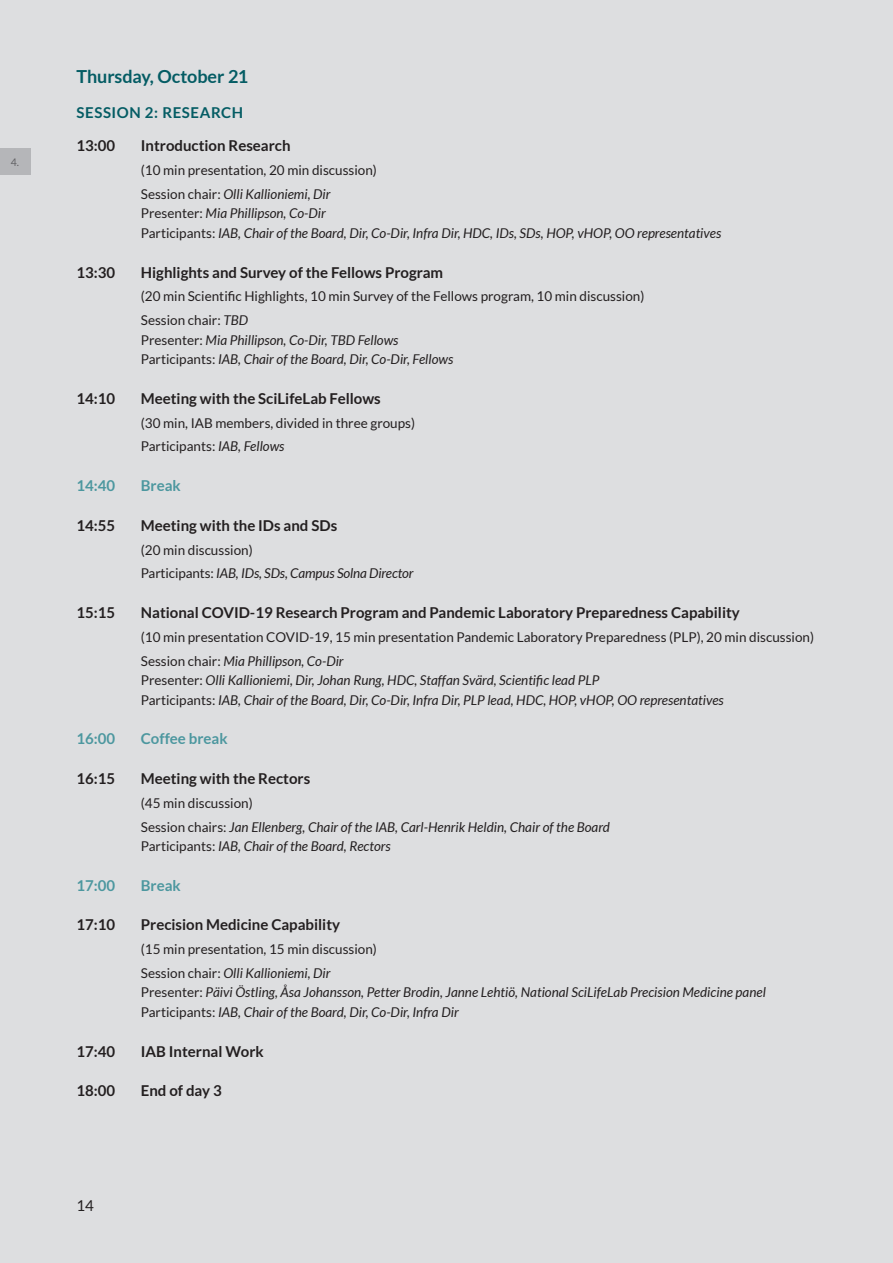
<style>
.page{position:relative;width:893px;height:1263px;background:#dddee0}
.page>*{position:absolute;margin:0;border:0;box-sizing:border-box;transform-origin:0 0}
.t1{font:700 18px "Lato";letter-spacing:-.005em;color:#045c64}
.t2{font:700 15px "Lato";color:#231f20}
.t3{font:700 15px "Lato";color:#4c979f}
.t4{font:700 15px "Lato";letter-spacing:.04em;color:#045c64}
.t5{font:15px "Lato";color:#231f20}
.t6{font:italic 13.5px "Lato";color:#231f20}
.t7{font:13.5px "Lato";color:#231f20}
.t8{font:10.5px "Lato";color:#636366}
.s1{font-style:normal}
.s2{font-style:italic}
</style>
<div class="page">
<div style="left:0;top:148px;width:31px;height:27px;background:#b5b6b9"></div>
<p class="t8" style="left:11px;top:156px;width:10px">4.</p>
<p class="t1" style="left:77px;top:66px;width:173px">Thursday, October 21</p>
<p class="t4" style="left:77px;top:104px;width:168px">SESSION 2: RESEARCH</p>
<p class="t2" style="left:77px;top:137px;width:40px">13:00</p>
<p class="t2" style="left:141px;top:137px;width:151px">Introduction Research</p>
<p class="t7" style="left:141px;top:163px;width:238px">(10 min presentation, 20 min discussion)</p>
<p class="t6" style="left:141px;top:186px;width:191px"><span class="s1">Session chair:</span> Olli Kallioniemi, Dir</p>
<p class="t6" style="left:141px;top:206px;width:187px"><span class="s1">Presenter:</span> Mia Phillipson, Co-Dir</p>
<p class="t6" style="left:141px;top:225px;width:582px"><span class="s1">Participants:</span> IAB, Chair of the Board, Dir, Co-Dir, Infra Dir, HDC, IDs, SDs, HOP, vHOP, OO representatives</p>
<p class="t2" style="left:77px;top:264px;width:40px">13:30</p>
<p class="t2" style="left:141px;top:264px;width:304px">Highlights and Survey of the Fellows Program</p>
<p class="t7" style="left:141px;top:289px;width:505px">(20 min Scientific Highlights, 10 min Survey of the Fellows program, 10 min discussion)</p>
<p class="t7" style="left:141px;top:313px;width:109px">Session chair: <span class="s2">TBD</span></p>
<p class="t6" style="left:141px;top:332px;width:259px"><span class="s1">Presenter:</span> Mia Phillipson, Co-Dir, TBD Fellows</p>
<p class="t6" style="left:141px;top:352px;width:314px"><span class="s1">Participants:</span> IAB, Chair of the Board, Dir, Co-Dir, Fellows</p>
<p class="t2" style="left:77px;top:390px;width:40px">14:10</p>
<p class="t2" style="left:141px;top:390px;width:241px">Meeting with the SciLifeLab Fellows</p>
<p class="t7" style="left:141px;top:415px;width:276px">(30 min, IAB members, divided in three groups)</p>
<p class="t7" style="left:141px;top:439px;width:145px">Participants: <span class="s2">IAB, Fellows</span></p>
<p class="t3" style="left:77px;top:477px;width:40px">14:40</p>
<p class="t3" style="left:141px;top:477px;width:42px">Break</p>
<p class="t2" style="left:77px;top:517px;width:40px">14:55</p>
<p class="t2" style="left:141px;top:517px;width:198px">Meeting with the IDs and SDs</p>
<p class="t7" style="left:141px;top:542px;width:113px">(20 min discussion)</p>
<p class="t6" style="left:141px;top:566px;width:274px"><span class="s1">Participants:</span> IAB, IDs, SDs, Campus Solna Director</p>
<p class="t2" style="left:77px;top:604px;width:40px">15:15</p>
<p class="t2" style="left:141px;top:604px;width:600px">National COVID-19 Research Program and Pandemic Laboratory Preparedness Capability</p>
<p class="t7" style="left:141px;top:629px;width:675px">(10 min presentation COVID-19, 15 min presentation Pandemic Laboratory Preparedness (PLP), 20 min discussion)</p>
<p class="t6" style="left:141px;top:653px;width:204px"><span class="s1">Session chair:</span> Mia Phillipson, Co-Dir</p>
<p class="t6" style="left:141px;top:673px;width:460px"><span class="s1">Presenter:</span> Olli Kallioniemi, Dir, Johan Rung, HDC, Staffan Svärd, Scientific lead PLP</p>
<p class="t6" style="left:141px;top:692px;width:584px"><span class="s1">Participants:</span> IAB, Chair of the Board, Dir, Co-Dir, Infra Dir, PLP lead, HDC, HOP, vHOP, OO representatives</p>
<p class="t3" style="left:77px;top:730px;width:40px">16:00</p>
<p class="t3" style="left:141px;top:730px;width:88px">Coffee break</p>
<p class="t2" style="left:77px;top:770px;width:40px">16:15</p>
<p class="t2" style="left:141px;top:770px;width:171px">Meeting with the Rectors</p>
<p class="t7" style="left:141px;top:795px;width:113px">(45 min discussion)</p>
<p class="t6" style="left:141px;top:819px;width:471px"><span class="s1">Session chairs:</span> Jan Ellenberg, Chair of the IAB, Carl-Henrik Heldin, Chair of the Board</p>
<p class="t6" style="left:141px;top:839px;width:251px"><span class="s1">Participants:</span> IAB, Chair of the Board, Rectors</p>
<p class="t3" style="left:77px;top:877px;width:40px">17:00</p>
<p class="t3" style="left:141px;top:877px;width:42px">Break</p>
<p class="t2" style="left:77px;top:916px;width:40px">17:10</p>
<p class="t2" style="left:141px;top:916px;width:201px">Precision Medicine Capability</p>
<p class="t7" style="left:141px;top:942px;width:238px">(15 min presentation, 15 min discussion)</p>
<p class="t6" style="left:141px;top:965px;width:191px"><span class="s1">Session chair:</span> Olli Kallioniemi, Dir</p>
<p class="t6" style="left:141px;top:985px;width:627px"><span class="s1">Presenter:</span> Päivi Östling, Åsa Johansson, Petter Brodin, Janne Lehtiö, National SciLifeLab Precision Medicine panel</p>
<p class="t6" style="left:141px;top:1004px;width:319px"><span class="s1">Participants:</span> IAB, Chair of the Board, Dir, Co-Dir, Infra Dir</p>
<p class="t2" style="left:77px;top:1042px;width:40px">17:40</p>
<p class="t2" style="left:141px;top:1042px;width:124px">IAB Internal Work</p>
<p class="t2" style="left:77px;top:1082px;width:40px">18:00</p>
<p class="t2" style="left:141px;top:1082px;width:82px">End of day 3</p>
<p class="t5" style="left:77px;top:1197px;width:19px">14</p>
</div>
